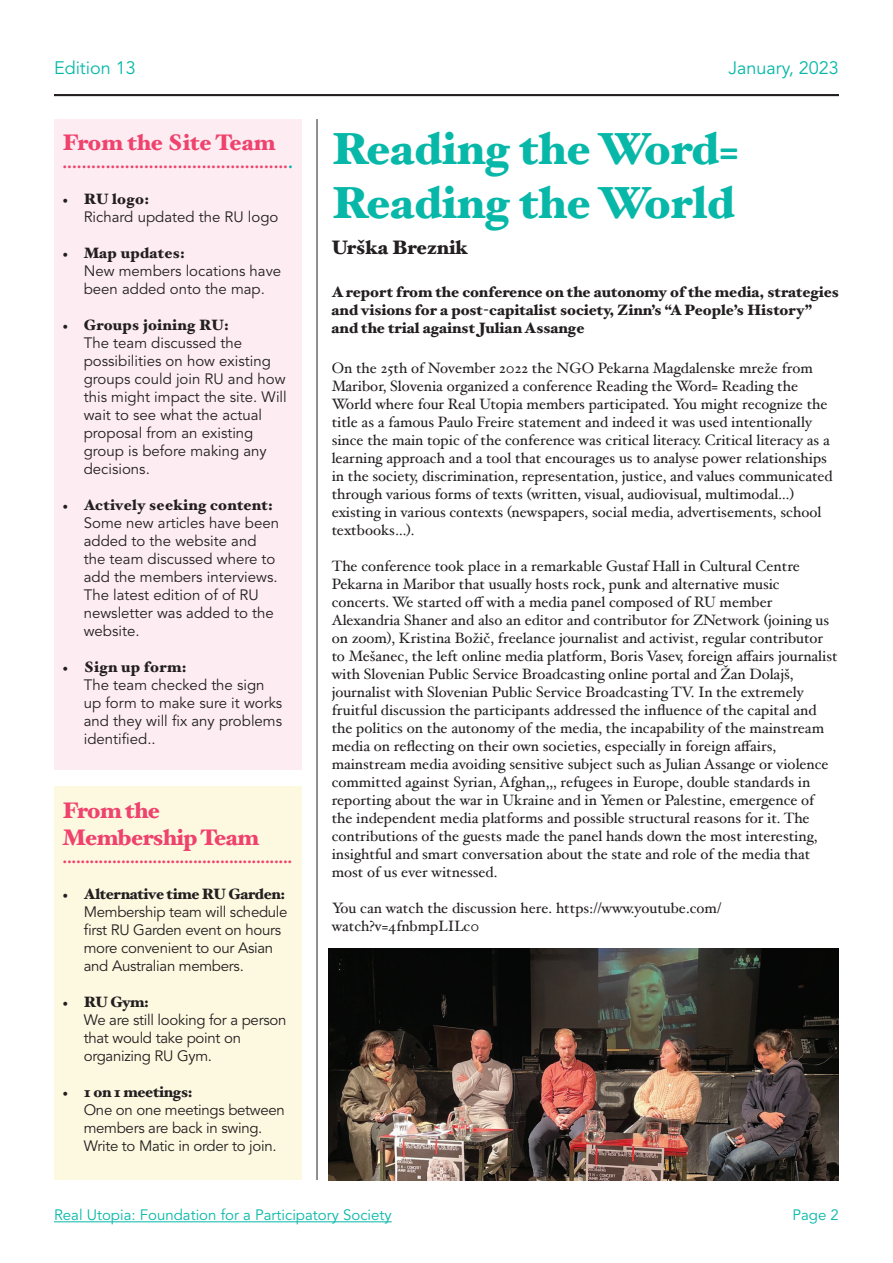
<style>
.page{position:relative;width:893px;height:1263px;background:#fff}
.page>*{position:absolute;margin:0;border:0;box-sizing:border-box;transform-origin:0 0}
.t1{font:900 45px/54px "Hoefler Text";color:#07b8a9}
.t2{font:900 22.5px/27px "Hoefler Text";letter-spacing:-.02em;color:#ef426d}
.t3{font:900 22.5px "Hoefler Text";color:#ef426d}
.t4{font:900 19.5px "Hoefler Text";color:#231f20}
.t5{font:18px "Avenir LT Std";color:#07b8a9}
.t6{font:15px/18px "Hoefler Text";color:#231f20}
.t7{font:15px/18px "Avenir LT Std";color:#231f20}
.t8{font:15px/18px "Avenir LT Std";letter-spacing:-.02em;color:#231f20}
.t9{font:900 15px/18px "Hoefler Text";color:#231f20}
.t10{font:900 15px "Hoefler Text";color:#ef426d}
.t11{font:900 15px "Hoefler Text";letter-spacing:.02em;color:#231f20}
.t12{font:15px "Avenir LT Std";color:#07b8a9}
.t13{font:900 15px "Hoefler Text";letter-spacing:-.02em;color:#231f20}
.s1{color:#07b8a9}
.s2{font-family:"Minion Pro";font-weight:400}
</style>
<div class="page">
<hr style="left:54px;top:1221px;width:338px;height:1px;background:#07b8a9">
<hr style="left:54px;top:94px;width:785px;height:2px;background:#231f20">
<hr style="left:317px;top:119px;width:1px;height:1061px;background:#231f20">
<div style="left:54px;top:119px;width:248px;height:651px;background:#fdedf2"></div>
<div style="left:54px;top:787px;width:248px;height:393px;background:#fdf9e1"></div>
<img style="left:328px;top:948px;width:511px;height:232px">
<p class="t5" style="left:54px;top:57px;width:83px">Edition 13</p>
<h2 class="t3" style="left:63px;top:129px;width:214px">From the Site Team</h2>
<p class="t10" style="left:63px;top:154px;width:232px">...............................................<span class="s1">.</span></p>
<p class="t9" style="left:63px;top:190px;width:88px"><span class="s2">•</span> RU logo:</p>
<p class="t7" style="left:84px;top:208px;width:196px">Richard updated the RU logo</p>
<p class="t11" style="left:63px;top:244px;width:124px"><span class="s2">•</span> Map updates:</p>
<p class="t7" style="left:84px;top:262px;width:199px">New members locations have been added onto the map.</p>
<p class="t11" style="left:63px;top:316px;width:168px"><span class="s2">•</span> Groups joining RU:</p>
<p class="t7" style="left:84px;top:334px;width:205px">The team discussed the possibilities on how existing groups could join RU and how this might impact the site. Will wait to see what the actual proposal from an existing group is before making any decisions.</p>
<p class="t11" style="left:63px;top:496px;width:212px"><span class="s2">•</span> Actively seeking content:</p>
<p class="t7" style="left:84px;top:514px;width:197px">Some new articles have been added to the website and the team discussed where to add the members interviews.<br>The latest edition of of RU newsletter was added to the website.</p>
<p class="t11" style="left:63px;top:658px;width:125px"><span class="s2">•</span> Sign up form:</p>
<p class="t7" style="left:84px;top:676px;width:200px">The team checked the sign up form to make sure it works and they will fix any problems identified..</p>
<h2 class="t2" style="left:63px;top:796px;width:198px">From the<br>MembershipTeam</h2>
<p class="t10" style="left:63px;top:849px;width:231px">...................................................</p>
<p class="t13" style="left:63px;top:885px;width:224px"><span class="s2">•</span> Alternative time RU Garden:</p>
<p class="t8" style="left:84px;top:903px;width:205px">Membership team will schedule first RU Garden event on hours more convenient to our Asian and Australian members.</p>
<p class="t9" style="left:63px;top:992px;width:88px"><span class="s2">•</span> RU Gym:</p>
<p class="t8" style="left:84px;top:1011px;width:204px">We are still looking for a person that would take point on organizing RU Gym.</p>
<p class="t13" style="left:63px;top:1083px;width:132px"><span class="s2">•</span> 1 on 1 meetings:</p>
<p class="t8" style="left:84px;top:1101px;width:203px">One on one meetings between members are back in swing.<br>Write to Matic in order to join.</p>
<p class="t5" style="left:729px;top:57px;width:112px">January, 2023</p>
<h1 class="t1" style="left:332px;top:121px;width:409px">Reading the Word=<br>Reading the World</h1>
<h3 class="t4" style="left:332px;top:236px;width:138px">Urška Breznik</h3>
<p class="t9" style="left:332px;top:282px;width:509px">Areport from the conference on the autonomy of the media, strategies and visions for a post-capitalist society, Zinn’s “A People’s History” and the trial against Julian Assange</p>
<p class="t6" style="left:332px;top:359px;width:502px">On the 25th of November 2022 the NGO Pekarna Magdalenske mreže from Maribor, Slovenia organized a conference Reading the Word= Reading the World where four Real Utopia members participated. You might recognize the title as a famous Paulo Freire statement and indeed it was used intentionally since the main topic of the conference was critical literacy. Critical literacy as a learning approach and a tool that encourages us to analyse power relationships in the society, discrimination, representation, justice, and values communicated through various forms of texts (written, visual, audiovisual, multimodal…) existing in various contexts (newspapers, social media, advertisements, school textbooks…).</p>
<p class="t6" style="left:332px;top:557px;width:507px">The conference took place in a remarkable Gustaf Hall in Cultural Centre Pekarna in Maribor that usually hosts rock, punk and alternative music concerts. We started off with a media panel composed of RU member Alexandria Shaner and also an editor and contributor for ZNetwork (joining us on zoom), Kristina Božič, freelance journalist and activist, regular contributor to Mešanec, the left online media platform, Boris Vasev, foreign affairs journalist with Slovenian Public Service Broadcasting online portal and Žan Dolajš, journalist with Slovenian Public Service Broadcasting TV. In the extremely fruitful discussion the participants addressed the influence of the capital and the politics on the autonomy of the media, the incapability of the mainstream media on reflecting on their own societies, especially in foreign affairs, mainstream media avoiding sensitive subject such as Julian Assange or violence committed against Syrian, Afghan,,, refugees in Europe, double standards in reporting about the war in Ukraine and in Yemen or Palestine, emergence of the independent media platforms and possible structural reasons for it. The contributions of the guests made the panel hands down the most interesting, insightful and smart conversation about the state and role of the media that most of us ever witnessed.</p>
<p class="t6" style="left:332px;top:899px;width:391px">You can watch the discussion here. https://www.youtube.com/ watch?v=4fnbmpLILc0</p>
<p class="t12" style="left:54px;top:1206px;width:339px">Real Utopia: Foundation for a Participatory Society</p>
<p class="t12" style="left:793px;top:1206px;width:48px">Page 2</p>
</div>
